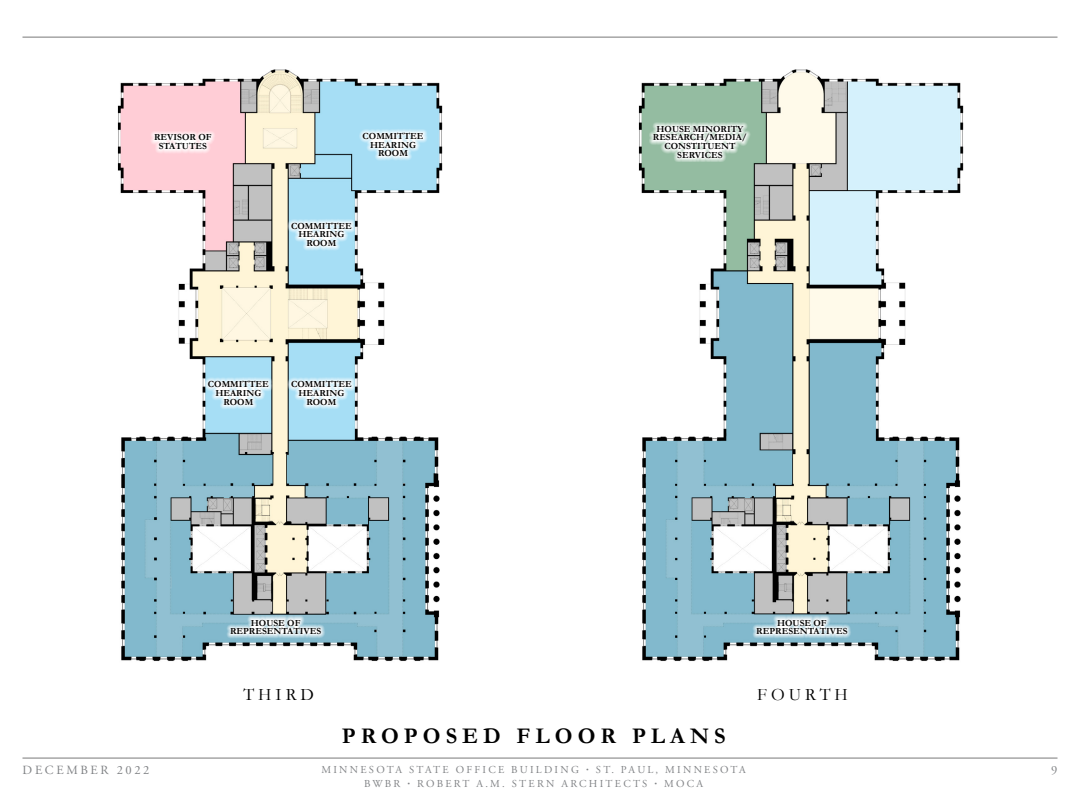
<style>
.page{position:relative;width:1080px;height:810px;background:#fff}
.page>*{position:absolute;margin:0;border:0;box-sizing:border-box;transform-origin:0 0}
.t1{font:700 22.5px "Garamond";letter-spacing:.225em;color:#000}
.t2{font:17.5px "Garamond";letter-spacing:.225em;color:#000}
.t3{font:12.5px "Adobe Garamond Pro";letter-spacing:.215em;color:#808285}
.t4{font:10.62px "Adobe Garamond Pro";letter-spacing:.215em;color:#808285}
.t5{font:700 9.38px/8.8px "Garamond";color:#000;text-align:center}
.s1{font-weight:700}
</style>
<div class="page">
<hr style="left:22px;top:37px;width:1036px;height:1px;background:#797979">
<img style="left:117px;top:69px;width:326px;height:592px">
<img style="left:638px;top:69px;width:326px;height:592px">
<hr style="left:22px;top:758px;width:1036px;height:1px;background:#797979">
<svg style="left:649px;top:122px;width:102px;height:40px"></svg>
<svg style="left:150px;top:130px;width:66px;height:23px"></svg>
<svg style="left:752px;top:615px;width:99px;height:24px"></svg>
<svg style="left:226px;top:615px;width:99px;height:24px"></svg>
<svg style="left:359px;top:129px;width:68px;height:32px"></svg>
<svg style="left:287px;top:218px;width:69px;height:33px"></svg>
<svg style="left:287px;top:377px;width:69px;height:32px"></svg>
<svg style="left:204px;top:377px;width:69px;height:32px"></svg>
<p class="t5" style="left:154px;top:133px;width:59px">REVISOR OF<br>STATUTES</p>
<p class="t5" style="left:363px;top:132px;width:62px">COMMITTEE<br>HEARING<br>ROOM</p>
<p class="t5" style="left:291px;top:221px;width:62px">COMMITTEE<br>HEARING<br>ROOM</p>
<p class="t5" style="left:208px;top:380px;width:62px">COMMITTEE<br>HEARING<br>ROOM</p>
<p class="t5" style="left:291px;top:380px;width:62px">COMMITTEE<br>HEARING<br>ROOM</p>
<p class="t5" style="left:230px;top:618px;width:93px">HOUSE OF<br>REPRESENTATIVES</p>
<p class="t5" style="left:653px;top:124px;width:96px">HOUSE MINORITY<br>RESEARCH/MEDIA/<br>CONSTITUENT<br>SERVICES</p>
<p class="t5" style="left:756px;top:618px;width:93px">HOUSE OF<br>REPRESENTATIVES</p>
<h2 class="t2" style="left:244px;top:683px;width:72px">THIRD</h2>
<h2 class="t2" style="left:757px;top:683px;width:92px">FOURTH</h2>
<h1 class="t1" style="left:342px;top:721px;width:385px">PROPOSED FLOOR PLANS</h1>
<h3 class="t3" style="left:23px;top:763px;width:128px">DECEMBER 2022</h3>
<p class="t4" style="left:321px;top:763px;width:426px">MINNESOTA STATE OFFICE BUILDING <span class="s1">·</span> ST. PAUL, MINNESOTA</p>
<h3 class="t3" style="left:1051px;top:763px;width:8px">9</h3>
<p class="t4" style="left:364px;top:777px;width:341px">BWBR <span class="s1">·</span> ROBERT A.M. STERN ARCHITECTS <span class="s1">·</span> MOCA</p>
</div>
